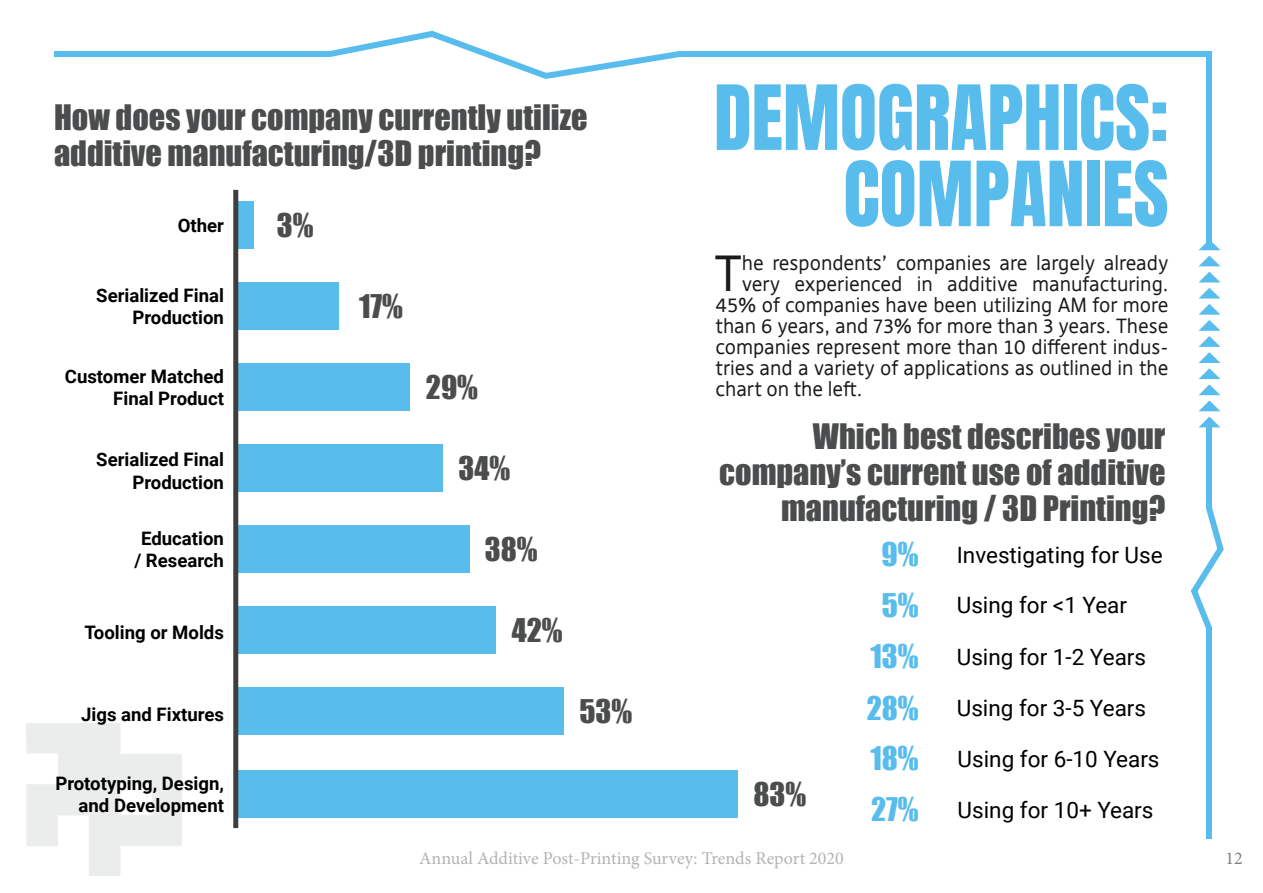
<style>
.page{position:relative;width:1263px;height:893px;background:#fff}
.page>*{position:absolute;margin:0;border:0;box-sizing:border-box;transform-origin:0 0}
.t1{font:76.35px/76.3px "Anton";color:#58bdec;text-align:right}
.t2{font:48.3px "Deja Rip";color:#1a1a1a}
.t3{font:32.25px/35.8px "Impact";color:#4b4c4d;text-align:right}
.t4{font:30px "Impact";color:#4b4c4d}
.t5{font:30px/51.4px "Impact";color:#58bdec}
.t6{font:22.5px "Roboto";color:#000}
.t7{font:19.5px "Deja Rip";color:#1a1a1a}
.t8{font:700 18.6px/22.4px "Roboto";color:#000;text-align:right}
.t9{font:18px "Minion Pro";color:#b3b3b3}
.t10{font:18px "Minion Pro";color:#808080}
</style>
<div class="page">
<div style="left:236px;top:770px;width:502px;height:48px;background:#58bdec"></div>
<div style="left:236px;top:687px;width:328px;height:48px;background:#58bdec"></div>
<div style="left:236px;top:606px;width:259px;height:48px;background:#58bdec"></div>
<div style="left:236px;top:525px;width:233px;height:48px;background:#58bdec"></div>
<div style="left:236px;top:444px;width:206px;height:48px;background:#58bdec"></div>
<div style="left:236px;top:363px;width:173px;height:48px;background:#58bdec"></div>
<div style="left:236px;top:282px;width:103px;height:48px;background:#58bdec"></div>
<div style="left:233px;top:190px;width:5px;height:638px;background:#3e3e3f"></div>
<svg style="left:1198px;top:288px;width:22px;height:123px"></svg>
<svg style="left:1199px;top:272px;width:21px;height:10px"></svg>
<svg style="left:1199px;top:256px;width:21px;height:10px"></svg>
<svg style="left:1215px;top:245px;width:5px;height:5px"></svg>
<svg style="left:54px;top:30px;width:1161px;height:221px"></svg>
<svg style="left:1190px;top:417px;width:34px;height:422px"></svg>
<h3 class="t3" style="left:54px;top:98px;width:535px;text-align:left">How does your company currently utilize additive manufacturing/3D printing?</h3>
<p class="t8" style="left:178px;top:214px;width:48px">Other</p>
<p class="t8" style="left:96px;top:283px;width:129px">Serialized Final<br>Production</p>
<p class="t8" style="left:65px;top:364px;width:161px">Customer Matched<br>Final Product</p>
<p class="t8" style="left:96px;top:448px;width:129px">Serialized Final<br>Production</p>
<p class="t8" style="left:134px;top:526px;width:91px;text-align:center">Education / Research</p>
<p class="t8" style="left:84px;top:620px;width:141px">Tooling or Molds</p>
<p class="t8" style="left:81px;top:702px;width:144px">Jigs and Fixtures</p>
<p class="t8" style="left:55px;top:772px;width:170px">Prototyping, Design, and Development</p>
<h3 class="t4" style="left:277px;top:202px;width:38px">3%</h3>
<h3 class="t4" style="left:359px;top:283px;width:45px">17%</h3>
<h3 class="t4" style="left:426px;top:364px;width:54px">29%</h3>
<h3 class="t4" style="left:458px;top:445px;width:53px">34%</h3>
<h3 class="t4" style="left:485px;top:526px;width:54px">38%</h3>
<h3 class="t4" style="left:512px;top:607px;width:52px">42%</h3>
<h3 class="t4" style="left:579px;top:688px;width:54px">53%</h3>
<h1 class="t1" style="left:714px;top:85px;width:456px">DEMOGRAPHICS:<br>COMPANIES</h1>
<h2 class="t2" style="left:715px;top:243px;width:28px">T</h2>
<p class="t7" style="left:742px;top:251px;width:428px">he respondents’ companies are largely already</p>
<p class="t7" style="left:742px;top:272px;width:428px">very experienced in additive manufacturing.</p>
<p class="t7" style="left:715px;top:293px;width:454px">45% of companies have been utilizing AM for more</p>
<p class="t7" style="left:715px;top:314px;width:454px">than 6 years, and 73% for more than 3 years. These</p>
<p class="t7" style="left:715px;top:335px;width:454px">companies represent more than 10 different indus-</p>
<p class="t7" style="left:715px;top:356px;width:454px">tries and a variety of applications as outlined in the</p>
<p class="t7" style="left:715px;top:377px;width:148px">chart on the left.</p>
<h3 class="t3" style="left:719px;top:418px;width:448px">Which best describes your company’s current use of additive manufacturing / 3D Printing?</h3>
<h3 class="t4" style="left:753px;top:771px;width:54px">83%</h3>
<h3 class="t5" style="left:881px;top:528px;width:39px">9%</h3>
<h3 class="t5" style="left:867px;top:579px;width:53px;text-align:center">5%<br>13%<br>28%</h3>
<h3 class="t5" style="left:870px;top:732px;width:50px;line-height:51px">18%<br>27%</h3>
<p class="t6" style="left:957px;top:539px;width:207px">Investigating for Use</p>
<p class="t6" style="left:957px;top:590px;width:172px">Using for &lt;1 Year</p>
<p class="t6" style="left:957px;top:641px;width:191px">Using for 1-2 Years</p>
<p class="t6" style="left:957px;top:693px;width:191px">Using for 3-5 Years</p>
<p class="t6" style="left:957px;top:743px;width:203px">Using for 6-10 Years</p>
<p class="t6" style="left:957px;top:794px;width:197px">Using for 10+ Years</p>
<p class="t9" style="left:419px;top:846px;width:426px">Annual Additive Post-Printing Survey: Trends Report 2020</p>
<p class="t10" style="left:1225px;top:846px;width:19px">12</p>
</div>
